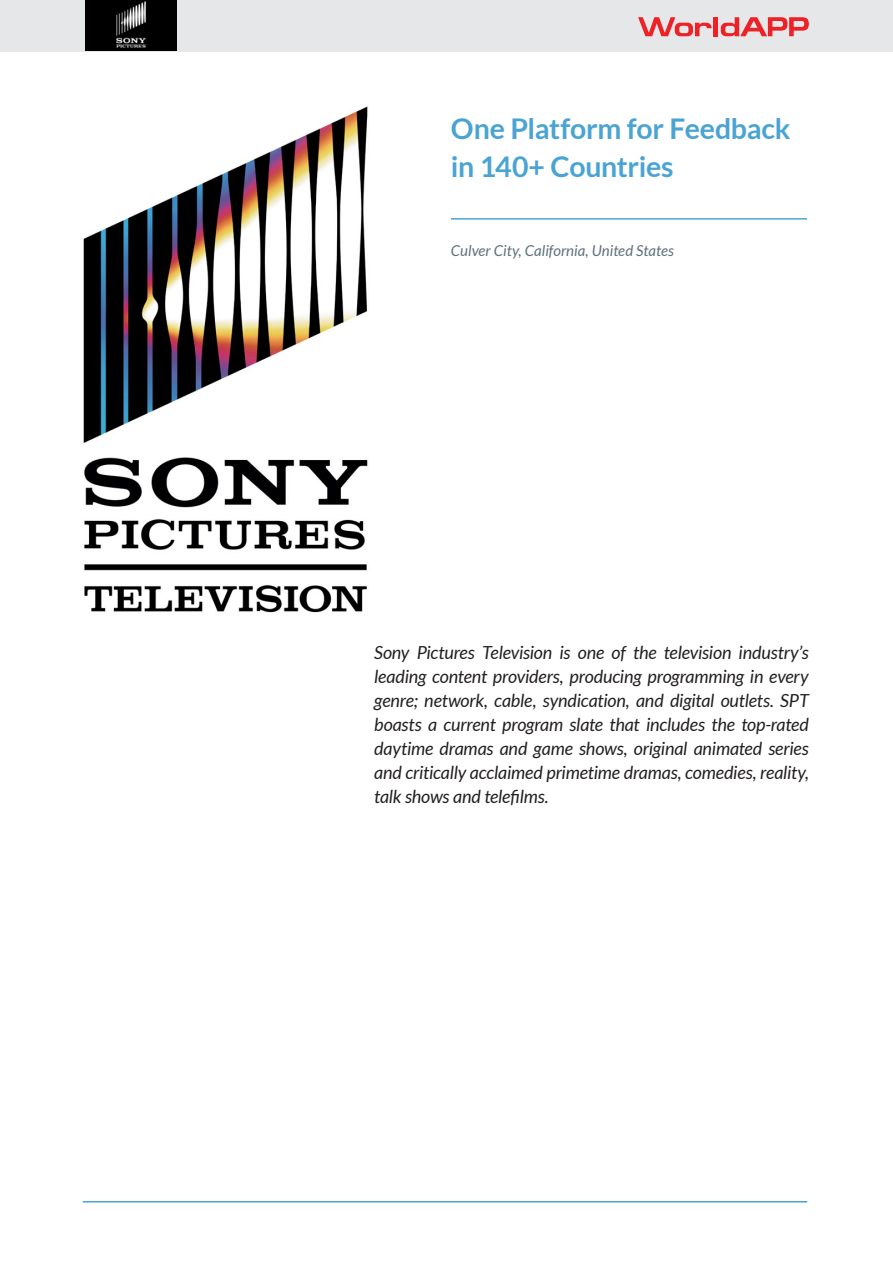
<style>
.page{position:relative;width:893px;height:1263px;background:#fff}
.page>*{position:absolute;margin:0;border:0;box-sizing:border-box;transform-origin:0 0}
.t1{font:700 28.5px/37.5px "Lato";letter-spacing:-.01em;color:#4aa4d3}
.t2{font:italic 18px/24px "Lato";letter-spacing:-.01em;color:#231f20;text-align:justify}
.t3{font:italic 15px "Lato";color:#5d717a}
</style>
<div class="page">
<div style="left:0;top:0;width:893px;height:52px;background:#e6e7e9"></div>
<svg style="left:638px;top:17px;width:74px;height:19px"></svg>
<hr style="left:714px;top:17px;width:4px;height:19px;background:#ec2226">
<svg style="left:721px;top:17px;width:88px;height:19px"></svg>
<hr style="left:83px;top:1201px;width:724px;height:1px;background:#4aa4d3">
<img style="left:85px;top:0;width:91px;height:51px">
<img style="left:83px;top:106px;width:285px;height:507px">
<hr style="left:451px;top:218px;width:356px;height:2px;background:#4aa4d3">
<h1 class="t1" style="left:451px;top:109px;width:341px">One Platform for Feedback in 140+ Countries</h1>
<p class="t3" style="left:451px;top:242px;width:225px">Culver City, California, United States</p>
<p class="t2" style="left:374px;top:641px;width:436px">Sony Pictures Television is one of the television industry’s leading content providers, producing programming in every genre; network, cable, syndication, and digital outlets. SPT boasts a current program slate that includes the top-rated daytime dramas and game shows, original animated series and critically acclaimed primetime dramas, comedies, reality, talk shows and telefilms.</p>
</div>
